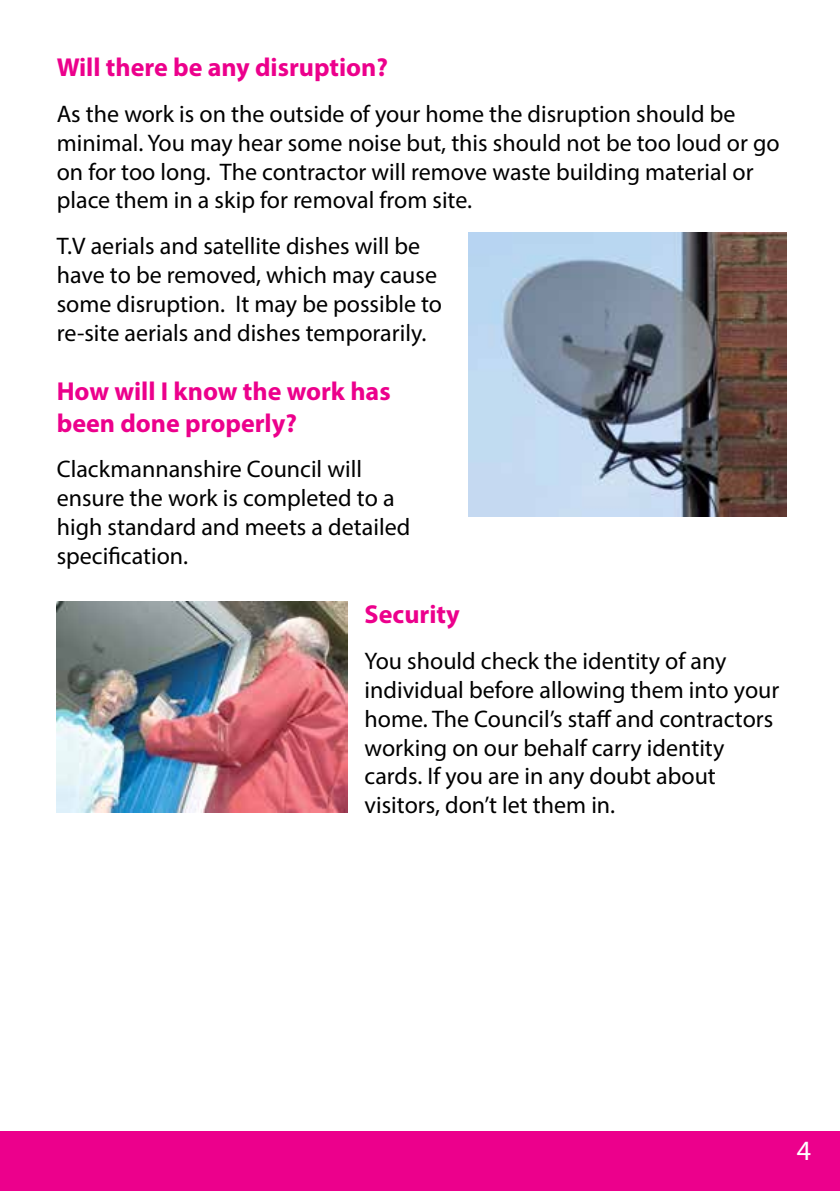
<style>
.page{position:relative;width:840px;height:1191px;background:#fff}
.page>*{position:absolute;margin:0;border:0;box-sizing:border-box;transform-origin:0 0}
.t1{font:28px "Myriad Pro";color:#fff}
.t2{font:700 26px/31.2px "Myriad Pro";color:#ec008c}
.t3{font:24px/28.8px "Myriad Pro";color:#000}
</style>
<div class="page">
<div style="left:0;top:1131px;width:839px;height:60px;background:#ec008c"></div>
<img style="left:468px;top:232px;width:317px;height:284px">
<img style="left:57px;top:602px;width:290px;height:210px">
<p class="t2" style="left:57px;top:51px;width:333px">Will there be any disruption?</p>
<p class="t3" style="left:57px;top:99px;width:724px">As the work is on the outside of your home the disruption should be minimal. You may hear some noise but, this should not be too loud or go on for too long. The contractor will remove waste building material or place them in a skip for removal from site.</p>
<p class="t3" style="left:57px;top:231px;width:386px">T.V aerials and satellite dishes will be have to be removed, which may cause some disruption. It may be possible to re-site aerials and dishes temporarily.</p>
<p class="t2" style="left:57px;top:375px;width:335px">How will I know the work has been done properly?</p>
<p class="t3" style="left:57px;top:454px;width:355px">Clackmannanshire Council will ensure the work is completed to a high standard and meets a detailed specification.</p>
<p class="t2" style="left:364px;top:598px;width:97px">Security</p>
<p class="t3" style="left:364px;top:646px;width:416px">You should check the identity of any individual before allowing them into your home. The Council’s staff and contractors working on our behalf carry identity cards. If you are in any doubt about visitors, don’t let them in.</p>
<p class="t1" style="left:796px;top:1133px;width:16px">4</p>
</div>
